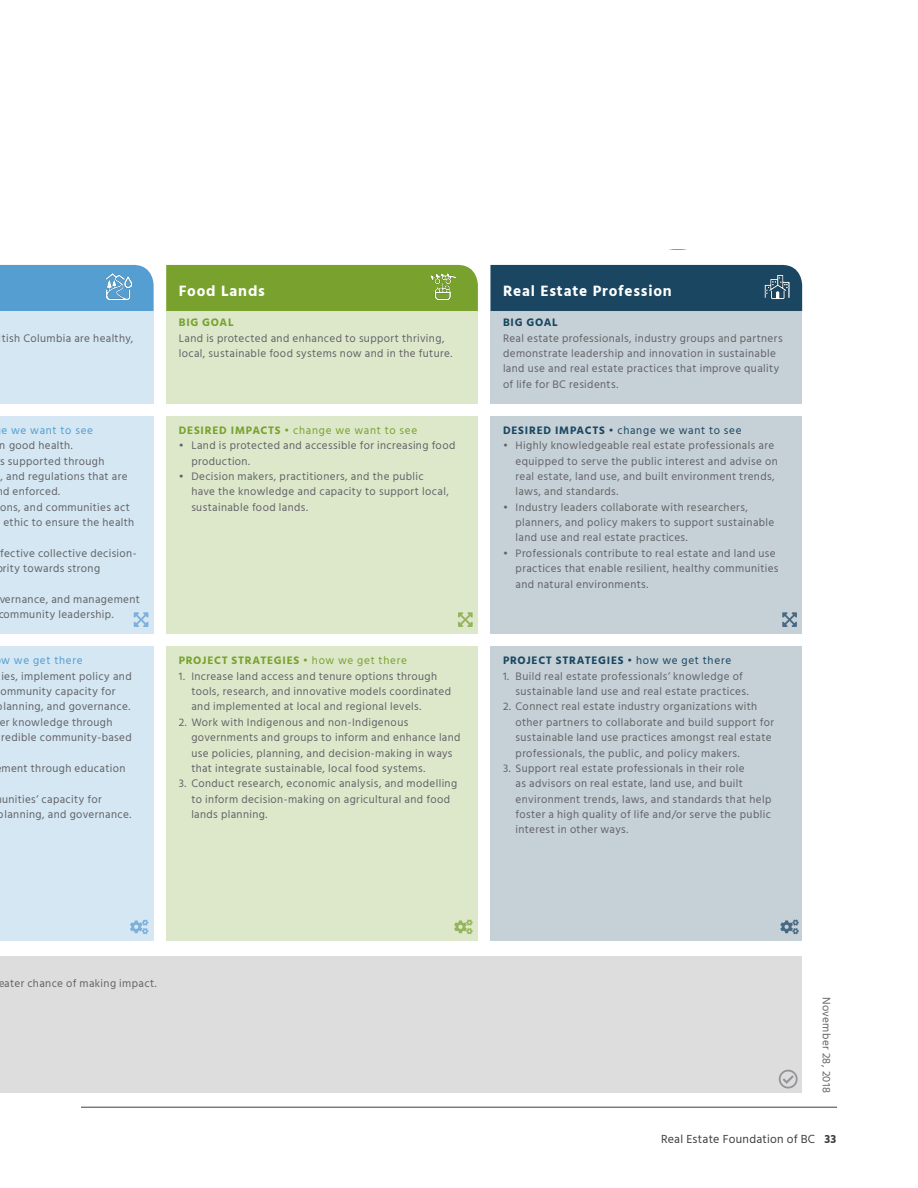
<style>
.page{position:relative;width:918px;height:1188px;background:#fff}
.page>*{position:absolute;margin:0;border:0;box-sizing:border-box;transform-origin:0 0}
.t1{font:700 15.3px "Hind";letter-spacing:.055em;color:#fff}
.t2{font:12px "Hind";letter-spacing:.02em;color:#3e3e3f}
.t3{font:11.1px/15.3px "Hind";letter-spacing:.035em;color:#636366}
.t4{font:700 11.1px "Hind";letter-spacing:.065em;color:#78a22d}
.t5{font:700 11.1px "Hind";letter-spacing:.065em;color:#1a4661}
.t6{font:11.1px "Hind";letter-spacing:.065em;color:#78a22d}
.t7{font:11.1px "Hind";letter-spacing:.065em;color:#1a4661}
.t8{font:11.1px "Hind";letter-spacing:.06em;color:#549ed1}
.s1{font-weight:700}
.s2{font-weight:400}
</style>
<div class="page">
<hr style="left:81px;top:1107px;width:756px;height:1px;background:#3e3e3f">
<div style="left:0;top:265px;width:154px;height:46px;background:#549ed1"></div>
<div style="left:490px;top:265px;width:312px;height:46px;background:#1a4661"></div>
<div style="left:166px;top:265px;width:312px;height:46px;background:#78a22d"></div>
<img style="left:106px;top:274px;width:25px;height:25px">
<img style="left:430px;top:274px;width:25px;height:26px">
<img style="left:764px;top:274px;width:26px;height:26px">
<div style="left:0;top:311px;width:154px;height:92px;background:#d4e7f3"></div>
<div style="left:0;top:416px;width:154px;height:218px;background:#d4e7f3"></div>
<div style="left:0;top:646px;width:154px;height:295px;background:#d4e7f3"></div>
<div style="left:166px;top:311px;width:312px;height:92px;background:#dde8cb"></div>
<div style="left:166px;top:416px;width:312px;height:218px;background:#dde8cb"></div>
<div style="left:166px;top:646px;width:312px;height:295px;background:#dde8cb"></div>
<div style="left:490px;top:311px;width:312px;height:92px;background:#c6d1d7"></div>
<div style="left:490px;top:416px;width:312px;height:218px;background:#c6d1d7"></div>
<div style="left:490px;top:646px;width:312px;height:295px;background:#c6d1d7"></div>
<div style="left:0;top:956px;width:802px;height:137px;background:#dedddd"></div>
<svg style="left:134px;top:612px;width:14px;height:15px"></svg>
<svg style="left:458px;top:612px;width:15px;height:15px"></svg>
<svg style="left:782px;top:612px;width:15px;height:15px"></svg>
<svg style="left:130px;top:920px;width:18px;height:14px"></svg>
<svg style="left:454px;top:920px;width:19px;height:14px"></svg>
<svg style="left:780px;top:920px;width:19px;height:14px"></svg>
<svg style="left:779px;top:1070px;width:19px;height:19px"></svg>
<h1 class="t1" style="left:179px;top:281px;width:88px">Food Lands</h1>
<h1 class="t1" style="left:503px;top:281px;width:170px">Real Estate Profession</h1>
<p class="t4" style="left:179px;top:316px;width:56px">BIG GOAL</p>
<p class="t5" style="left:503px;top:316px;width:56px">BIG GOAL</p>
<p class="t3" style="left:-1px;top:331px;width:136px">itish Columbia are healthy,</p>
<p class="t3" style="left:179px;top:331px;width:275px">Land is protected and enhanced to support thriving, local, sustainable food systems now and in the future.</p>
<p class="t3" style="left:503px;top:331px;width:281px">Real estate professionals, industry groups and partners demonstrate leadership and innovation in sustainable land use and real estate practices that improve quality of life for BC residents.</p>
<p class="t8" style="left:1px;top:423px;width:93px">e we want to see</p>
<p class="t6" style="left:179px;top:423px;width:240px"><span class="s1">DESIRED IMPACTS •</span> change we want to see</p>
<p class="t7" style="left:503px;top:423px;width:240px"><span class="s1">DESIRED IMPACTS •</span> change we want to see</p>
<p class="t3" style="left:0;top:438px;width:74px">n good health.</p>
<p class="t3" style="left:0;top:454px;width:106px">s supported through</p>
<p class="t3" style="left:0;top:469px;width:129px">, and regulations that are</p>
<p class="t3" style="left:3px;top:485px;width:59px">d enforced.</p>
<p class="t3" style="left:0;top:500px;width:131px">ons, and communities act</p>
<p class="t3" style="left:3px;top:515px;width:132px">ethic to ensure the health</p>
<p class="t3" style="left:0;top:546px;width:138px">fective collective decision&shy;rity towards strong</p>
<p class="t3" style="left:-2px;top:592px;width:143px">vernance, and management community leadership.</p>
<p class="t3" style="left:191px;top:438px;width:266px;text-indent:-13px">• Land is protected and accessible for increasing food production.</p>
<p class="t3" style="left:191px;top:469px;width:259px;text-indent:-13px">• Decision makers, practitioners, and the public have the knowledge and capacity to support local, sustainable food lands.</p>
<p class="t3" style="left:516px;top:438px;width:264px;text-indent:-13px">• Highly knowledgeable real estate professionals are equipped to serve the public interest and advise on real estate, land use, and built environment trends, laws, and standards.</p>
<p class="t3" style="left:516px;top:500px;width:260px;text-indent:-13px">• Industry leaders collaborate with researchers, planners, and policy makers to support sustainable land use and real estate practices.</p>
<p class="t3" style="left:516px;top:546px;width:264px;text-indent:-13px">• Professionals contribute to real estate and land use practices that enable resilient, healthy communities and natural environments.</p>
<p class="t8" style="left:1px;top:653px;width:83px">w we get there</p>
<p class="t4" style="left:179px;top:654px;width:230px">PROJECT STRATEGIES • <span class="s2">how we get there</span></p>
<p class="t5" style="left:503px;top:654px;width:230px">PROJECT STRATEGIES • <span class="s2">how we get there</span></p>
<p class="t3" style="left:1px;top:669px;width:132px">ies, implement policy and</p>
<p class="t3" style="left:0;top:684px;width:116px">ommunity capacity for</p>
<p class="t3" style="left:-3px;top:700px;width:135px">planning, and governance.</p>
<p class="t3" style="left:0;top:715px;width:114px">er knowledge through</p>
<p class="t3" style="left:1px;top:730px;width:132px">redible community-based</p>
<p class="t3" style="left:1px;top:761px;width:125px">ment through education</p>
<p class="t3" style="left:-2px;top:792px;width:135px;text-indent:4px">unities’ capacity for planning, and governance.</p>
<p class="t3" style="left:191px;top:669px;width:261px;text-indent:-13px">1. Increase land access and tenure options through tools, research, and innovative models coordinated and implemented at local and regional levels.</p>
<p class="t3" style="left:191px;top:715px;width:271px;text-indent:-13px">2. Work with Indigenous and non-Indigenous governments and groups to inform and enhance land use policies, planning, and decision-making in ways that integrate sustainable, local food systems.</p>
<p class="t3" style="left:191px;top:776px;width:267px;text-indent:-13px">3. Conduct research, economic analysis, and modelling to inform decision-making on agricultural and food lands planning.</p>
<p class="t3" style="left:516px;top:669px;width:234px;text-indent:-13px">1. Build real estate professionals’ knowledge of sustainable land use and real estate practices.</p>
<p class="t3" style="left:516px;top:700px;width:260px;text-indent:-13px">2. Connect real estate industry organizations with other partners to collaborate and build support for sustainable land use practices amongst real estate professionals, the public, and policy makers.</p>
<p class="t3" style="left:516px;top:761px;width:257px;text-indent:-13px">3. Support real estate professionals in their role<br>as advisors on real estate, land use, and built environment trends, laws, and standards that help foster a high quality of life and/or serve the public interest in other ways.</p>
<p class="t3" style="left:-2px;top:976px;width:160px">eater chance of making impact.</p>
<p class="t3" style="left:834px;top:997px;width:98px;rotate:90deg">November 28, 2018</p>
<p class="t2" style="left:661px;top:1131px;width:177px">Real Estate Foundation of BC <span class="s1">33</span></p>
</div>
